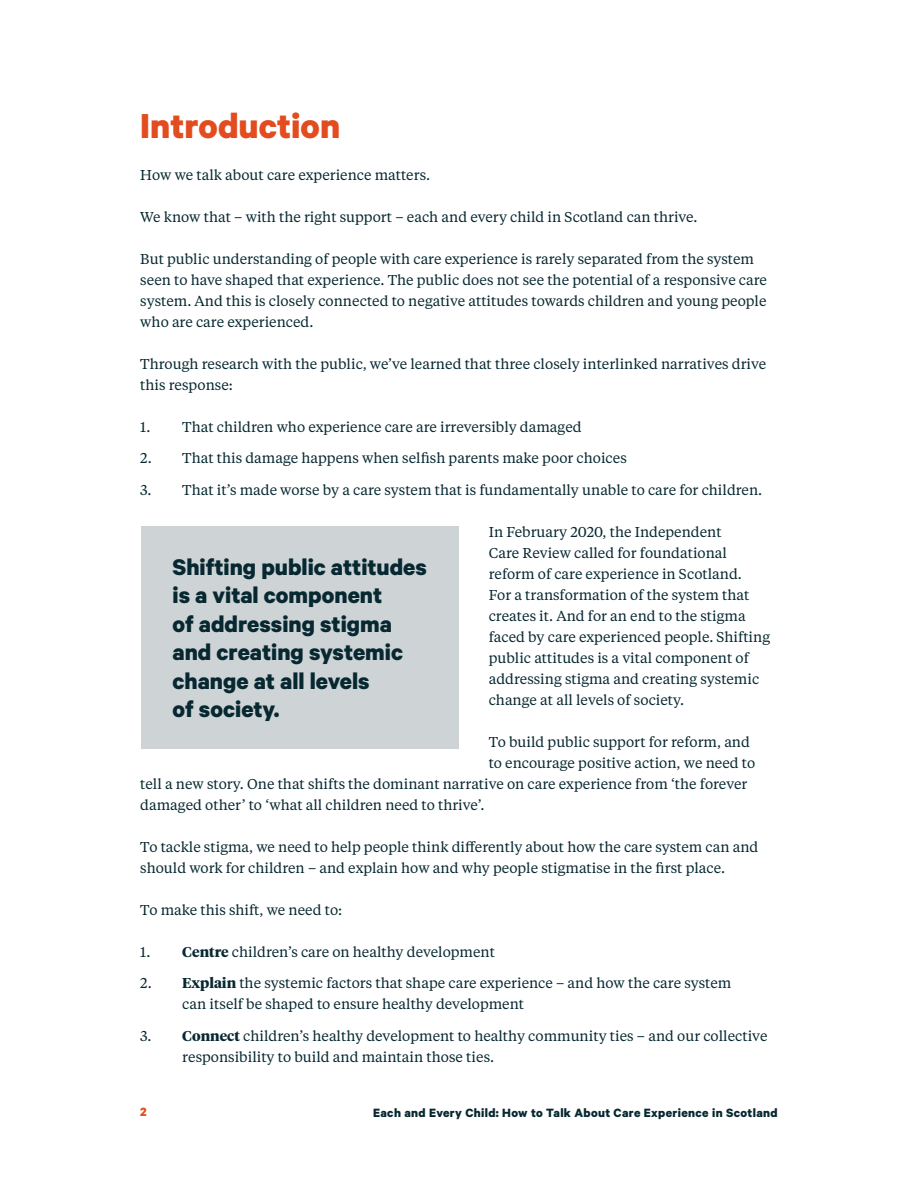
<style>
.page{position:relative;width:918px;height:1188px;background:#fff}
.page>*{position:absolute;margin:0;border:0;box-sizing:border-box;transform-origin:0 0}
.H1{font:700 39px "Calibre";color:#e24c1f}
.Pullquote{font:700 25.5px/28.5px "Calibre";color:#072831}
.Body{font:14.25px/21px "Tiempos Text";color:#072831}
.t1{font:700 13.5px "Calibre";letter-spacing:.025em;color:#072831}
.t2{font:700 13.5px "Calibre";color:#e24c1f}
.s1{font-family:"Tiempos Headline";font-weight:700}
</style>
<div class="page">
<div style="left:141px;top:527px;width:318px;height:222px;background:#ced4d6"></div>
<p class="H1" style="left:140px;top:102px;width:201px">Introduction</p>
<p class="Body" style="left:140px;top:164px;width:291px">How we talk about care experience matters.</p>
<p class="Body" style="left:140px;top:206px;width:559px">We know that – with the right support – each and every child in Scotland can thrive.</p>
<p class="Body" style="left:140px;top:248px;width:628px">But public understanding of people with care experience is rarely separated from the system seen to have shaped that experience. The public does not see the potential of a responsive care system. And this is closely connected to negative attitudes towards children and young people who are care experienced.</p>
<p class="Body" style="left:140px;top:353px;width:627px">Through research with the public, we’ve learned that three closely interlinked narratives drive this response:</p>
<p class="Body" style="left:140px;top:416px;width:443px">1. That children who experience care are irreversibly damaged</p>
<p class="Body" style="left:140px;top:447px;width:488px">2. That this damage happens when selfish parents make poor choices</p>
<p class="Body" style="left:140px;top:479px;width:623px">3. That it’s made worse by a care system that is fundamentally unable to care for children.</p>
<p class="Body" style="left:489px;top:521px;width:283px">In February 2020, the Independent<br>Care Review called for foundational reform of care experience in Scotland.<br>For a transformation of the system that creates it. And for an end to the stigma faced by care experienced people. Shifting public attitudes is a vital component of addressing stigma and creating systemic change at all levels of society.</p>
<p class="Body" style="left:489px;top:731px;width:263px">To build public support for reform, and</p>
<p class="Body" style="left:489px;top:752px;width:268px">to encourage positive action, we need to</p>
<p class="Body" style="left:140px;top:773px;width:609px">tell a new story. One that shifts the dominant narrative on care experience from ‘the forever</p>
<p class="Body" style="left:140px;top:794px;width:346px">damaged other’ to ‘what all children need to thrive’.</p>
<p class="Body" style="left:140px;top:836px;width:620px">To tackle stigma, we need to help people think differently about how the care system can and should work for children – and explain how and why people stigmatise in the first place.</p>
<p class="Body" style="left:140px;top:899px;width:203px">To make this shift, we need to:</p>
<p class="Body" style="left:140px;top:941px;width:356px">1. <span class="s1">Centre</span> children’s care on healthy development</p>
<p class="Body" style="left:182px;top:972px;width:551px;text-indent:-42px">2. <span class="s1">Explain</span> the systemic factors that shape care experience – and how the care system can itself be shaped to ensure healthy development</p>
<p class="Body" style="left:182px;top:1025px;width:587px;text-indent:-42px">3. <span class="s1">Connect</span> children’s healthy development to healthy community ties – and our collective responsibility to build and maintain those ties.</p>
<p class="Pullquote" style="left:173px;top:552px;width:256px">Shifting public attitudes is a vital component<br>of addressing stigma and creating systemic change at all levels<br>of society.</p>
<p class="t2" style="left:140px;top:1103px;width:8px">2</p>
<p class="t1" style="left:373px;top:1104px;width:406px">Each and Every Child: How to Talk About Care Experience in Scotland</p>
</div>
